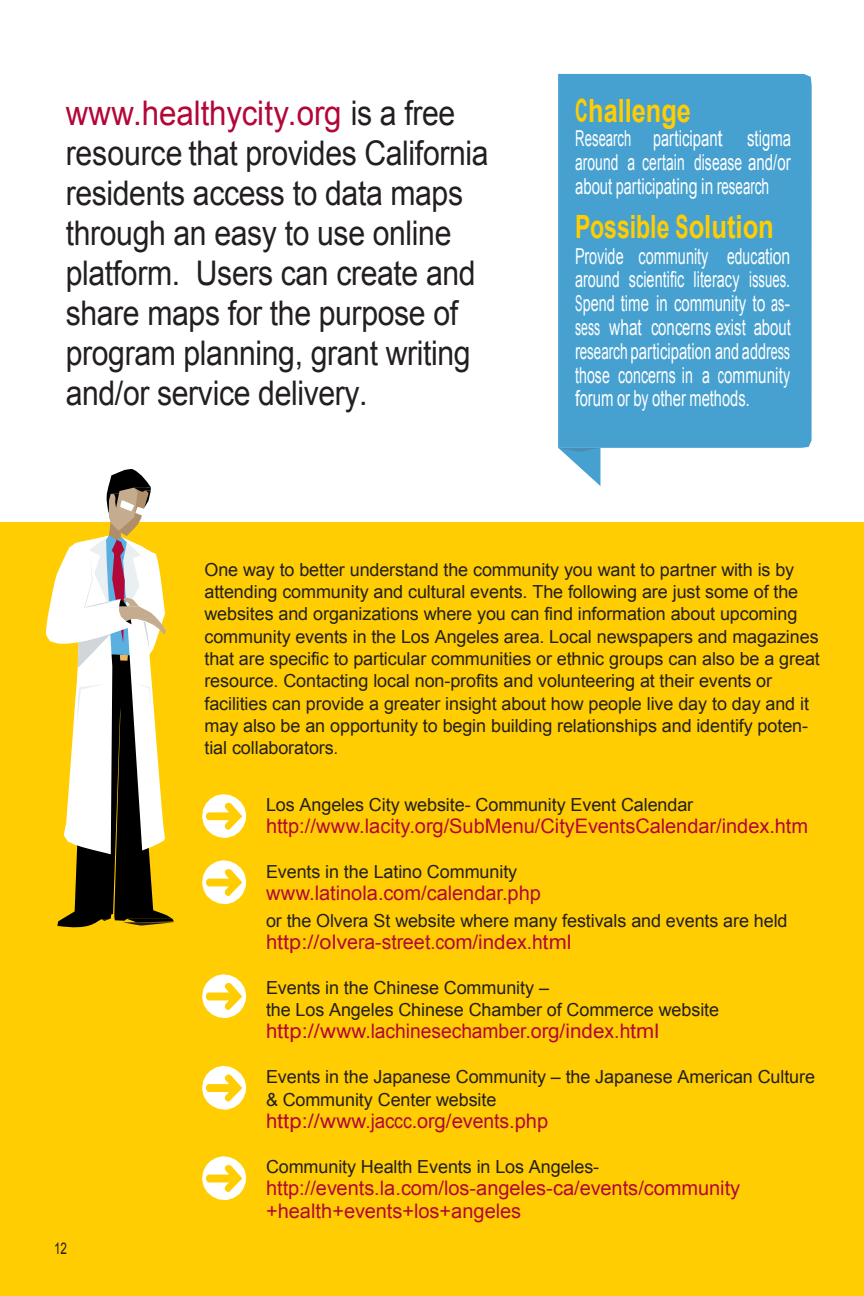
<style>
.page{position:relative;width:864px;height:1296px;background:#fff}
.page>*{position:absolute;margin:0;border:0;box-sizing:border-box;transform-origin:0 0}
.t1{font:34px/40px "Arial";letter-spacing:-.01em;color:#231f20;scale:.89 1}
.t2{font:700 32px "Arial";color:#ffcd02;scale:.72 1}
.t3{font:700 32px "Arial";color:#ffcd02;scale:.55 1}
.t4{font:22px/23.8px "Arial";color:#fff;text-align:justify;scale:.66 1}
.t5{font:22px/23.8px "Arial";color:#fff;text-align:justify;scale:.59 1}
.t6{font:20px/22.4px "Arial";color:#b30738}
.t7{font:18px/22.4px "Arial";letter-spacing:-.01em;color:#231f20}
.t8{font:16px "Arial";color:#231f20;scale:.73 1}
.s1{color:#b30738}
</style>
<div class="page">
<div style="left:0;top:522px;width:864px;height:774px;background:#ffcd02"></div>
<svg style="left:46px;top:469px;width:128px;height:459px"></svg>
<svg style="left:202px;top:794px;width:44px;height:44px"></svg>
<svg style="left:202px;top:860px;width:44px;height:44px"></svg>
<svg style="left:202px;top:974px;width:44px;height:44px"></svg>
<svg style="left:202px;top:1066px;width:44px;height:44px"></svg>
<svg style="left:202px;top:1156px;width:44px;height:44px"></svg>
<div style="left:558px;top:74px;width:254px;height:374px;background:#47a1d0"></div>
<svg style="left:558px;top:448px;width:42px;height:38px"></svg>
<p class="t1" style="left:66px;top:94px;width:477px"><span class="s1">www.healthycity.org</span> is a free resource that provides California residents access to data maps through an easy to use online platform. Users can create and share maps for the purpose of program planning, grant writing and/or service delivery.</p>
<p class="t3" style="left:575px;top:90px;width:212px">Challenge</p>
<p class="t5" style="left:575px;top:127px;width:368px">Research participant stigma around a certain disease and/or about participating in research</p>
<p class="t2" style="left:575px;top:205px;width:278px">Possible Solution</p>
<p class="t4" style="left:575px;top:244px;width:328px">Provide community education around scientific literacy issues.<br>Spend time in community to as&shy;sess what concerns exist about research participation and address those concerns in a community forum or by other methods.</p>
<p class="t7" style="left:204px;top:558px;width:617px">One way to better understand the community you want to partner with is by attending community and cultural events. The following are just some of the websites and organizations where you can find information about upcoming community events in the Los Angeles area. Local newspapers and magazines that are specific to particular communities or ethnic groups can also be a great resource. Contacting local non-profits and volunteering at their events or facilities can provide a greater insight about how people live day to day and it may also be an opportunity to begin building relationships and identify poten&shy;tial collaborators.</p>
<p class="t8" style="left:54px;top:1238px;width:19px">12</p>
<p class="t7" style="left:266px;top:794px;width:429px">Los Angeles City website- Community Event Calendar</p>
<p class="t6" style="left:266px;top:815px;width:544px">http://www.lacity.org/SubMenu/CityEventsCalendar/index.htm</p>
<p class="t7" style="left:266px;top:861px;width:253px">Events in the Latino Community</p>
<p class="t6" style="left:266px;top:882px;width:276px">www.latinola.com/calendar.php</p>
<p class="t7" style="left:266px;top:909px;width:523px">or the Olvera St website where many festivals and events are held</p>
<p class="t6" style="left:266px;top:931px;width:307px">http://olvera-street.com/index.html</p>
<p class="t7" style="left:266px;top:977px;width:455px">Events in the Chinese Community –<br>the Los Angeles Chinese Chamber of Commerce website</p>
<p class="t6" style="left:266px;top:1020px;width:395px">http://www.lachinesechamber.org/index.html</p>
<p class="t7" style="left:266px;top:1066px;width:551px">Events in the Japanese Community – the Japanese American Culture &amp; Community Center website</p>
<p class="t6" style="left:266px;top:1110px;width:284px">http://www.jaccc.org/events.php</p>
<p class="t7" style="left:266px;top:1156px;width:335px">Community Health Events in Los Angeles-</p>
<p class="t6" style="left:266px;top:1177px;width:476px">http://events.la.com/los-angeles-ca/events/community +health+events+los+angeles</p>
</div>
